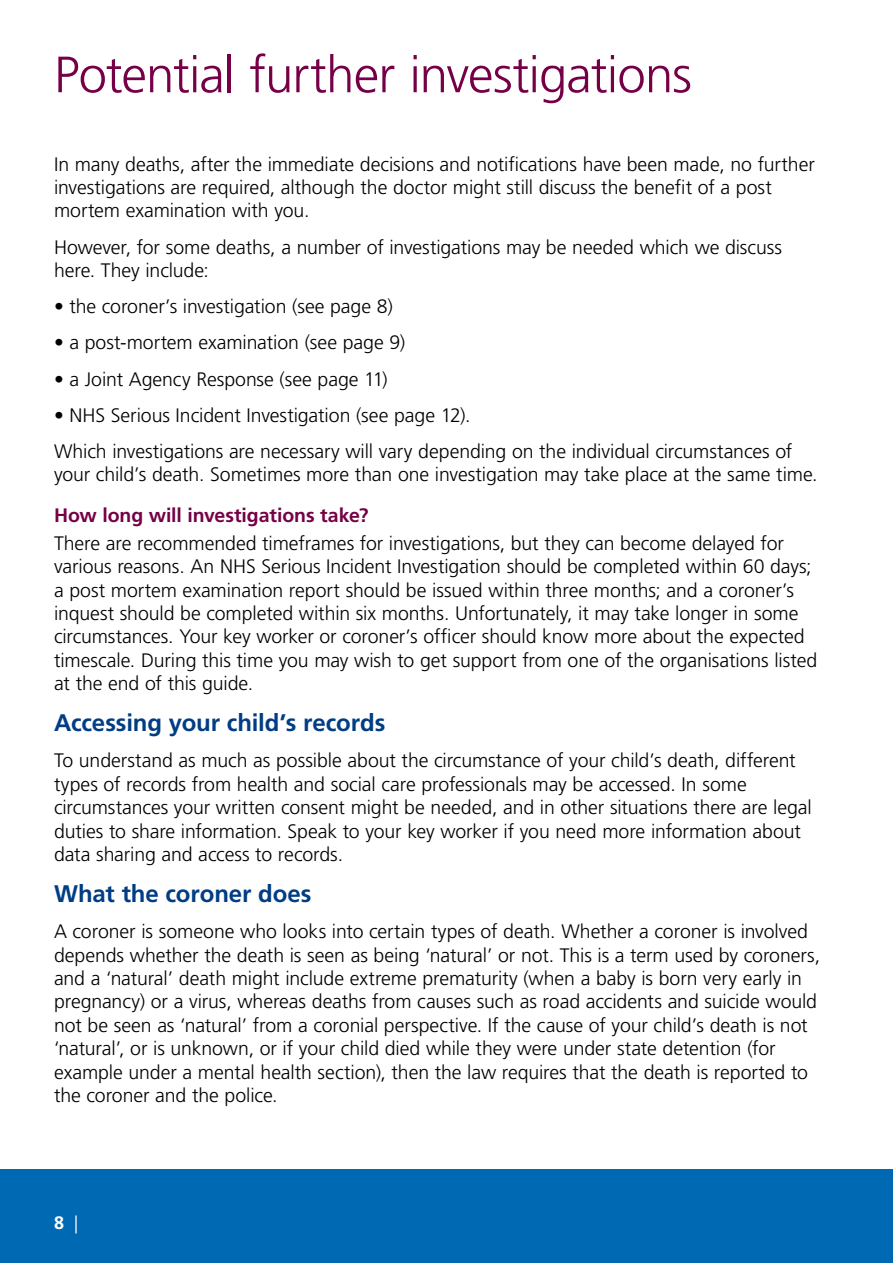
<style>
.page{position:relative;width:893px;height:1263px;background:#fff}
.page>*{position:absolute;margin:0;border:0;box-sizing:border-box;transform-origin:0 0}
.Main_Header{font:300 51px "Frutiger LT Std";letter-spacing:-.02em;color:#760047}
.Sub_Header{font:700 24px "Frutiger LT Std";letter-spacing:-.005em;color:#003d84}
.Body_bigger{font:300 19.5px/23.4px "Frutiger LT Std";letter-spacing:-.005em;color:#000}
.small_sub_header_NO{font:700 19.5px "Frutiger LT Std";letter-spacing:-.005em;color:#760047}
.t1{font:700 18px "Frutiger LT Std";color:#fff}
.s1{font-weight:300}
</style>
<div class="page">
<div style="left:0;top:1169px;width:893px;height:94px;background:#0069b4"></div>
<h1 class="Main_Header" style="left:54px;top:46px;width:639px">Potential further investigations</h1>
<p class="Body_bigger" style="left:54px;top:153px;width:762px">In many deaths, after the immediate decisions and notifications have been made, no further investigations are required, although the doctor might still discuss the benefit of a post mortem examination with you.</p>
<p class="Body_bigger" style="left:54px;top:235px;width:729px">However, for some deaths, a number of investigations may be needed which we discuss here. They include:</p>
<p class="Body_bigger" style="left:54px;top:295px;width:340px">• the coroner’s investigation (see page 8)</p>
<p class="Body_bigger" style="left:54px;top:331px;width:353px">• a post-mortem examination (see page 9)</p>
<p class="Body_bigger" style="left:54px;top:367px;width:335px">• a Joint Agency Response (see page 11)</p>
<p class="Body_bigger" style="left:54px;top:403px;width:418px">• NHS Serious Incident Investigation (see page 12).</p>
<p class="Body_bigger" style="left:54px;top:440px;width:765px">Which investigations are necessary will vary depending on the individual circumstances of your child’s death. Sometimes more than one investigation may take place at the same time.</p>
<p class="small_sub_header_NO" style="left:54px;top:504px;width:316px">How long will investigations take?</p>
<p class="Body_bigger" style="left:54px;top:532px;width:765px">There are recommended timeframes for investigations, but they can become delayed for various reasons. An NHS Serious Incident Investigation should be completed within 60 days; a post mortem examination report should be issued within three months; and a coroner’s inquest should be completed within six months. Unfortunately, it may take longer in some circumstances. Your key worker or coroner’s officer should know more about the expected timescale. During this time you may wish to get support from one of the organisations listed at the end of this guide.</p>
<p class="Sub_Header" style="left:54px;top:709px;width:333px">Accessing your child’s records</p>
<p class="Body_bigger" style="left:54px;top:749px;width:759px">To understand as much as possible about the circumstance of your child’s death, different types of records from health and social care professionals may be accessed. In some circumstances your written consent might be needed, and in other situations there are legal duties to share information. Speak to your key worker if you need more information about data sharing and access to records.</p>
<p class="Sub_Header" style="left:54px;top:879px;width:259px">What the coroner does</p>
<p class="Body_bigger" style="left:54px;top:920px;width:768px">A coroner is someone who looks into certain types of death. Whether a coroner is involved depends whether the death is seen as being ‘natural’ or not. This is a term used by coroners, and a ‘natural’ death might include extreme prematurity (when a baby is born very early in pregnancy) or a virus, whereas deaths from causes such as road accidents and suicide would not be seen as ‘natural’ from a coronial perspective. If the cause of your child’s death is not ‘natural’, or is unknown, or if your child died while they were under state detention (for example under a mental health section), then the law requires that the death is reported to the coroner and the police.</p>
<p class="t1" style="left:54px;top:1212px;width:26px">8 <span class="s1">|</span></p>
</div>
